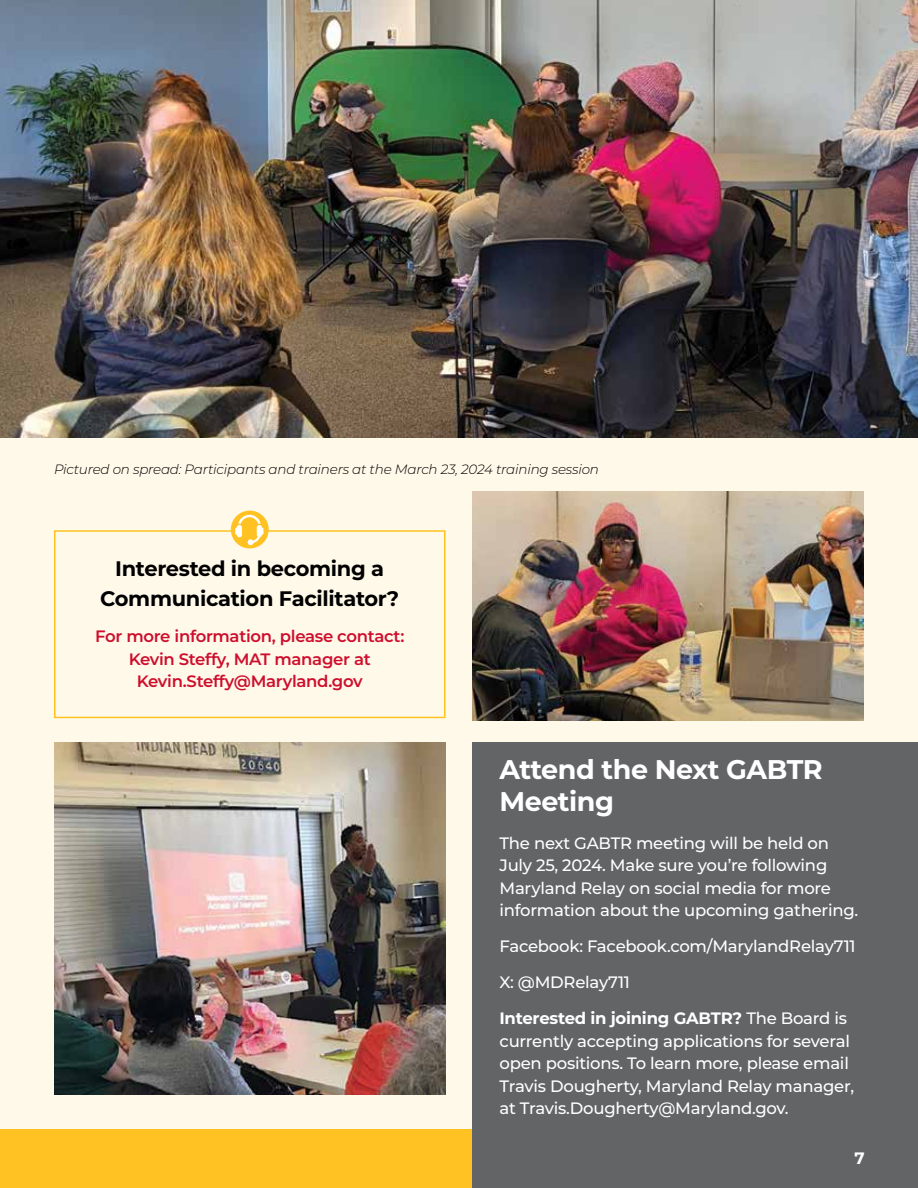
<style>
.page{position:relative;width:918px;height:1188px;background:#fff9e9}
.page>*{position:absolute;margin:0;border:0;box-sizing:border-box;transform-origin:0 0}
.t1{font:700 27px/32.4px "Montserrat";letter-spacing:-.02em;color:#fff}
.t2{font:700 21px/30px "Montserrat";letter-spacing:-.015em;color:#000;text-align:center}
.t3{font:500 16.5px/22.5px "Montserrat";letter-spacing:-.015em;color:#fff}
.t4{font:600 16.5px/22.5px "Montserrat";letter-spacing:-.02em;color:#ce0e2d;text-align:center}
.t5{font:700 16.5px "Montserrat";color:#fff}
.t6{font:italic 300 13.5px "Montserrat";letter-spacing:-.015em;color:#000}
.s1{font-weight:700}
</style>
<div class="page">
<img style="left:472px;top:491px;width:392px;height:230px">
<img style="left:54px;top:742px;width:392px;height:352px">
<img style="left:0;top:0;width:918px;height:437px">
<div style="left:0;top:1129px;width:918px;height:59px;background:#ffc222"></div>
<div style="left:472px;top:742px;width:446px;height:446px;background:#636466"></div>
<div style="left:54px;top:530px;width:392px;height:188px;border:2px solid #ffc222"></div>
<div style="left:231px;top:511px;width:38px;height:37px;background:#ffc222;border-radius:50%"></div>
<svg style="left:235px;top:515px;width:29px;height:30px"></svg>
<p class="t6" style="left:54px;top:460px;width:547px">Pictured on spread: Participants and trainers at the March 23, 2024 training session</p>
<p class="t2" style="left:100px;top:553px;width:301px">Interested in becoming a<br>Communication Facilitator?</p>
<p class="t4" style="left:95px;top:625px;width:311px">For more information, please contact:<br>Kevin Steffy, MAT manager at<br>Kevin.Steffy@Maryland.gov</p>
<h1 class="t1" style="left:500px;top:752px;width:325px">Attend the Next GABTR<br>Meeting</h1>
<p class="t3" style="left:500px;top:831px;width:360px">The next GABTR meeting will be held on July 25, 2024. Make sure you’re following Maryland Relay on social media for more information about the upcoming gathering.</p>
<p class="t3" style="left:500px;top:928px;width:358px;line-height:36px">Facebook: Facebook.com/MarylandRelay711<br>X: @MDRelay711<br><span class="s1">Interested in joining GABTR?</span> The Board is</p>
<p class="t3" style="left:500px;top:1029px;width:356px">currently accepting applications for several open positions. To learn more, please email Travis Dougherty, Maryland Relay manager, at Travis.Dougherty@Maryland.gov.</p>
<p class="t5" style="left:855px;top:1146px;width:12px">7</p>
</div>
